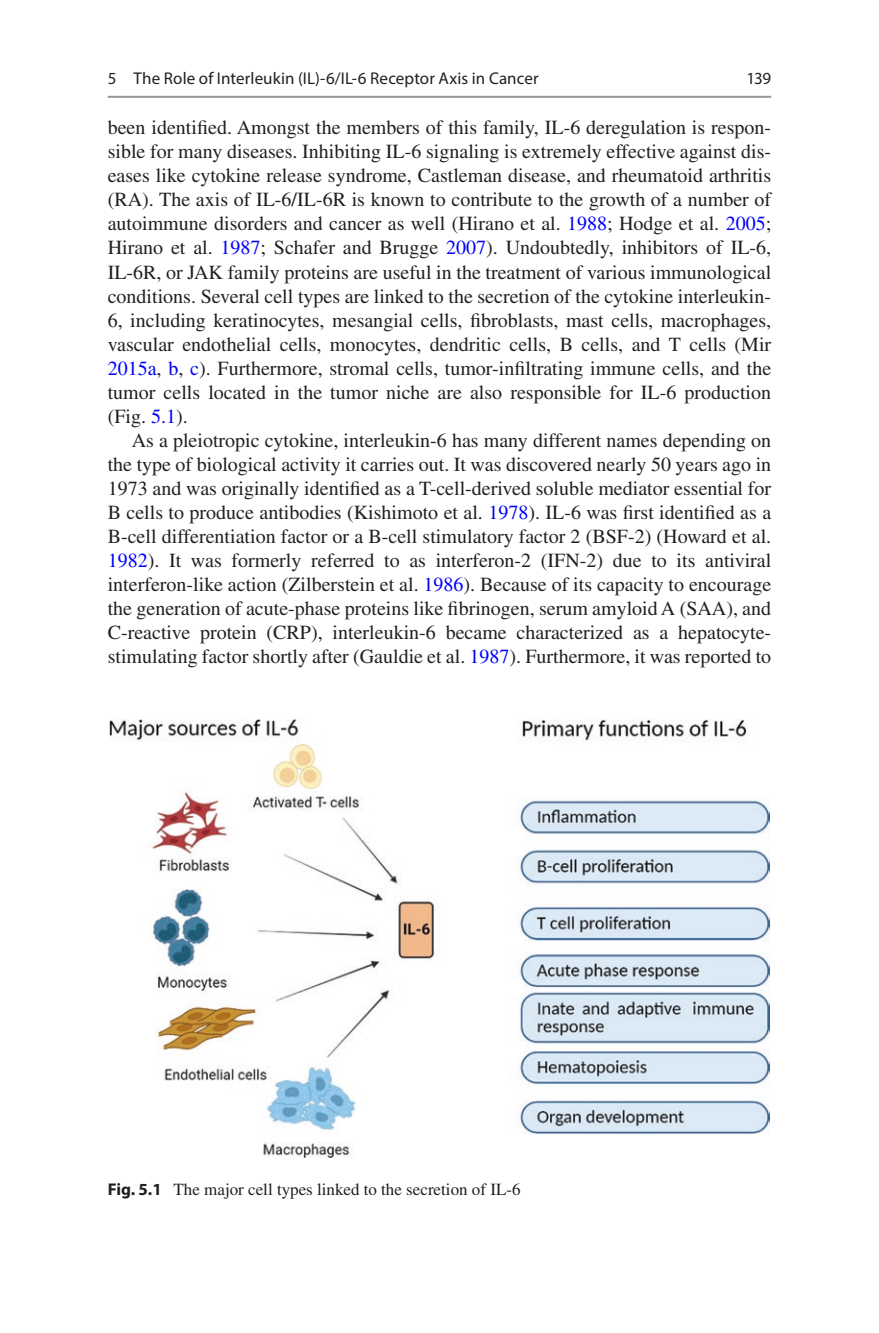
<style>
.page{position:relative;width:879px;height:1333px;background:#fff}
.page>*{position:absolute;margin:0;border:0;box-sizing:border-box;transform-origin:0 0}
.Text{font:20px/24px "Times LT Std";color:#231f20;text-align:justify}
.t1{font:17px "Myriad Pro";letter-spacing:.01em;color:#231f20}
.t2{font:17px "Times LT Std";color:#231f20}
.s1{color:#00f}
.s2{font-family:"Myriad Pro";font-weight:700}
</style>
<div class="page">
<img style="left:109px;top:719px;width:660px;height:438px">
<hr style="left:108px;top:96px;width:663px;height:2px;background:#939598">
<p class="t1" style="left:108px;top:68px;width:432px">5 The Role of Interleukin (IL)-6/IL-6 Receptor Axis in Cancer</p>
<p class="t1" style="left:746px;top:68px;width:26px">139</p>
<p class="Text" style="left:108px;top:116px;width:665px">been identified. Amongst the members of this family, IL-6 deregulation is respon&shy;sible for many diseases. Inhibiting IL-6 signaling is extremely effective against dis&shy;eases like cytokine release syndrome, Castleman disease, and rheumatoid arthritis (RA). The axis of IL-6/IL-6R is known to contribute to the growth of a number of autoimmune disorders and cancer as well (Hirano et al. <span class="s1">1988</span>; Hodge et al. <span class="s1">2005</span>; Hirano et al. <span class="s1">1987</span>; Schafer and Brugge <span class="s1">2007</span>). Undoubtedly, inhibitors of IL-6, IL-6R, or JAK family proteins are useful in the treatment of various immunological conditions. Several cell types are linked to the secretion of the cytokine interleukin-6, including keratinocytes, mesangial cells, fibroblasts, mast cells, macrophages, vascular endothelial cells, monocytes, dendritic cells, B cells, and T cells (Mir <span class="s1">2015a</span>, <span class="s1">b</span>, <span class="s1">c</span>). Furthermore, stromal cells, tumor-infiltrating immune cells, and the tumor cells located in the tumor niche are also responsible for IL-6 production (Fig. <span class="s1">5.1</span>).</p>
<p class="Text" style="left:108px;top:428px;width:665px;text-indent:24px">As a pleiotropic cytokine, interleukin-6 has many different names depending on the type of biological activity it carries out. It was discovered nearly 50 years ago in 1973 and was originally identified as a T-cell-derived soluble mediator essential for B cells to produce antibodies (Kishimoto et al. <span class="s1">1978</span>). IL-6 was first identified as a B-cell differentiation factor or a B-cell stimulatory factor 2 (BSF-2) (Howard et al.<br><span class="s1">1982</span>). It was formerly referred to as interferon-2 (IFN-2) due to its antiviral interferon-like action (Zilberstein et al. <span class="s1">1986</span>). Because of its capacity to encourage the generation of acute-phase proteins like fibrinogen, serum amyloid A (SAA), and C-reactive protein (CRP), interleukin-6 became characterized as a hepatocyte&shy;stimulating factor shortly after (Gauldie et al. <span class="s1">1987</span>). Furthermore, it was reported to</p>
<p class="t2" style="left:108px;top:1179px;width:414px"><span class="s2">Fig. 5.1</span> The major cell types linked to the secretion of IL-6</p>
</div>
